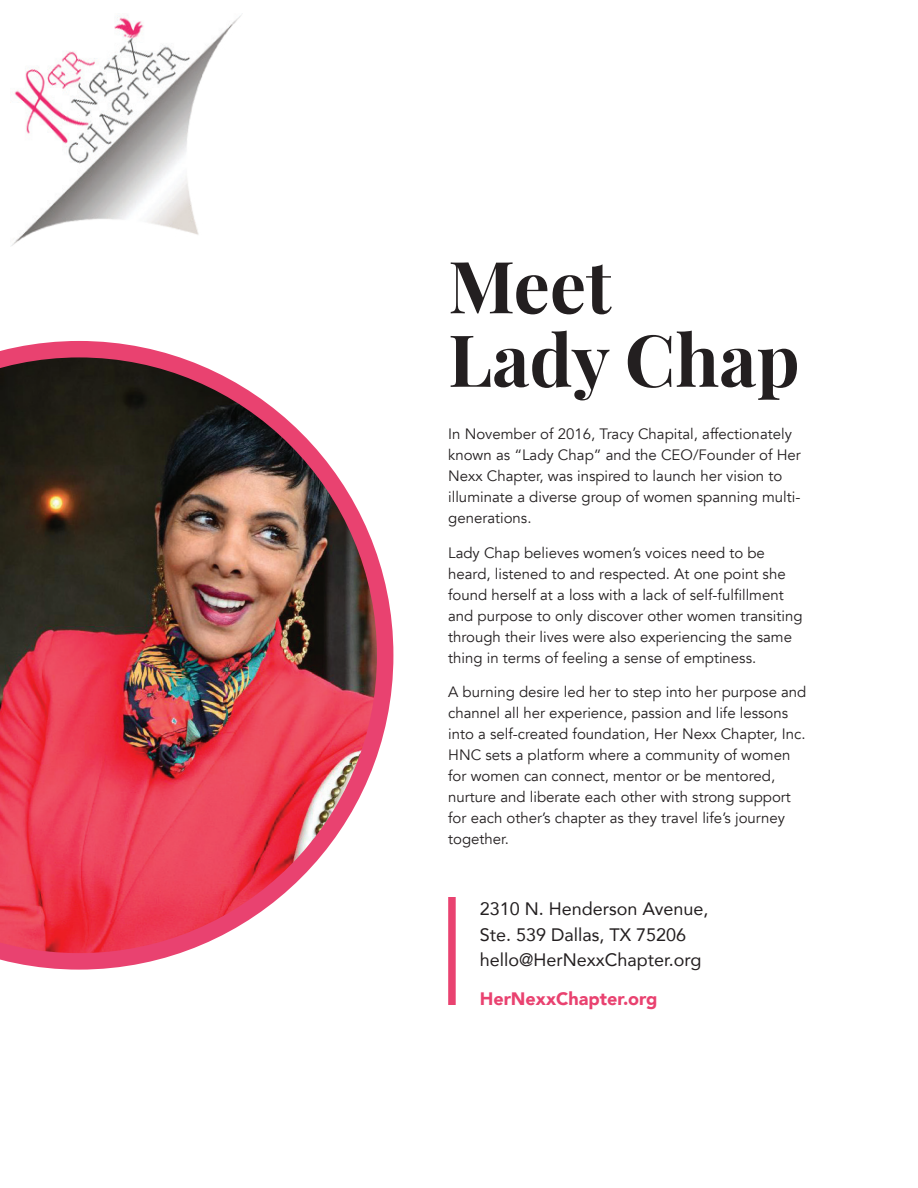
<style>
.page{position:relative;width:918px;height:1188px;background:#fff}
.page>*{position:absolute;margin:0;border:0;box-sizing:border-box;transform-origin:0 0}
.t1{font:700 72px/73.5px "Playfair Display";color:#231f20}
.t2{font:18px/25.5px "Avenir";color:#231f20}
.t3{font:900 18px "Avenir";color:#e94270}
.t4{font:15px/21px "Avenir";color:#231f20}
</style>
<div class="page">
<img style="left:11px;top:15px;width:230px;height:231px">
<div style="left:448px;top:897px;width:8px;height:108px;background:#e94270"></div>
<img style="left:0;top:341px;width:393px;height:629px">
<h1 class="t1" style="left:448px;top:244px;width:353px">Meet<br>Lady Chap</h1>
<p class="t4" style="left:448px;top:424px;width:354px">In November of 2016, Tracy Chapital, affectionately known as “Lady Chap” and the CEO/Founder of Her Nexx Chapter, was inspired to launch her vision to illuminate a diverse group of women spanning multi&shy;generations.</p>
<p class="t4" style="left:448px;top:542px;width:356px">Lady Chap believes women’s voices need to be heard, listened to and respected. At one point she found herself at a loss with a lack of self-fulfillment and purpose to only discover other women transiting through their lives were also experiencing the same thing in terms of feeling a sense of emptiness.</p>
<p class="t4" style="left:448px;top:682px;width:360px">A burning desire led her to step into her purpose and channel all her experience, passion and life lessons into a self-created foundation, Her Nexx Chapter, Inc.<br>HNC sets a platform where a community of women for women can connect, mentor or be mentored, nurture and liberate each other with strong support for each other’s chapter as they travel life’s journey together.</p>
<p class="t2" style="left:480px;top:895px;width:230px">2310 N. Henderson Avenue,<br>Ste. 539 Dallas, TX 75206 hello@HerNexxChapter.org</p>
<p class="t3" style="left:480px;top:983px;width:179px">HerNexxChapter.org</p>
</div>
